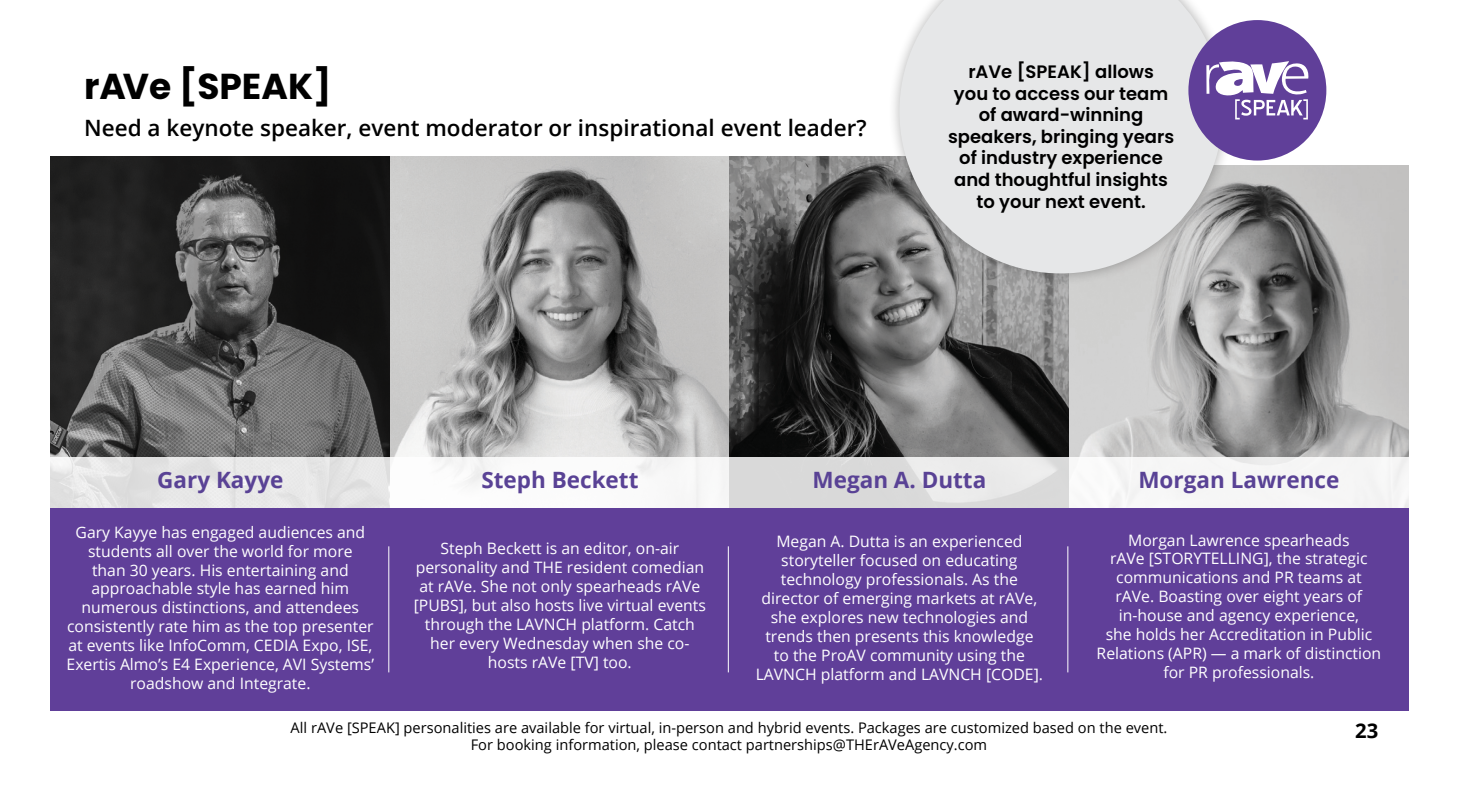
<style>
.page{position:relative;width:1458px;height:810px;background:#fff}
.page>*{position:absolute;margin:0;border:0;box-sizing:border-box;transform-origin:0 0}
.t1{font:700 36px "Poppins";color:#000}
.t2{font:600 22.5px "Open Sans";color:#000}
.t3{font:700 22.5px "Open Sans";color:#594295}
.t4{font:700 20.25px "Open Sans";color:#000}
.t5{font:600 18px/21.6px "Poppins";color:#000;text-align:center}
.t6{font:15.75px/18.9px "Open Sans";color:#fff;text-align:center}
.t7{font:14.62px/17.6px "Open Sans";color:#000;text-align:center}
</style>
<div class="page">
<img style="left:51px;top:157px;width:339px;height:300px">
<img style="left:390px;top:157px;width:340px;height:300px">
<img style="left:730px;top:157px;width:339px;height:300px">
<img style="left:1069px;top:166px;width:340px;height:291px">
<div style="left:51px;top:508px;width:1358px;height:203px;background:#603f99"></div>
<hr style="left:388px;top:546px;width:1px;height:126px;background:#fff">
<hr style="left:728px;top:546px;width:1px;height:126px;background:#fff">
<hr style="left:1067px;top:546px;width:1px;height:126px;background:#fff">
<svg style="left:51px;top:457px;width:1358px;height:51px"></svg>
<div style="left:888px;top:0;width:347px;height:286px;background:#000;opacity:.3"></div>
<svg style="left:899px;top:0;width:324px;height:273px;background:#dddedf"></svg>
<div style="left:1188px;top:20px;width:138px;height:141px;background:#603f99;border-radius:50%"></div>
<svg style="left:1206px;top:61px;width:103px;height:58px"></svg>
<h1 class="t1" style="left:84px;top:66px;width:249px">rAVe [SPEAK]</h1>
<h2 class="t2" style="left:84px;top:113px;width:784px">Need a keynote speaker, event moderator or inspirational event leader?</h2>
<p class="t5" style="left:948px;top:61px;width:228px">rAVe [SPEAK] allows<br>you to access our team of award-winning speakers, bringing years of industry experience and thoughtful insights to your next event.</p>
<h2 class="t3" style="left:157px;top:464px;width:128px">Gary Kayye</h2>
<h2 class="t3" style="left:481px;top:464px;width:159px">Steph Beckett</h2>
<h2 class="t3" style="left:813px;top:464px;width:175px">Megan A. Dutta</h2>
<h2 class="t3" style="left:1138px;top:464px;width:203px">Morgan Lawrence</h2>
<p class="t6" style="left:67px;top:522px;width:309px">Gary Kayye has engaged audiences and students all over the world for more<br>than 30 years. His entertaining and approachable style has earned him numerous distinctions, and attendees consistently rate him as the top presenter at events like InfoComm, CEDIA Expo, ISE, Exertis Almo’s E4 Experience, AVI Systems’ roadshow and Integrate.</p>
<p class="t6" style="left:414px;top:539px;width:294px">Steph Beckett is an editor, on-air personality and THE resident comedian at rAVe. She not only spearheads rAVe [PUBS], but also hosts live virtual events through the LAVNCH platform. Catch her every Wednesday when she co&shy;hosts rAVe [TV] too.</p>
<p class="t6" style="left:756px;top:532px;width:289px">Megan A. Dutta is an experienced storyteller focused on educating technology professionals. As the director of emerging markets at rAVe, she explores new technologies and trends then presents this knowledge<br>to the ProAV community using the LAVNCH platform and LAVNCH [CODE].</p>
<p class="t6" style="left:1097px;top:530px;width:286px">Morgan Lawrence spearheads<br>rAVe [STORYTELLING], the strategic communications and PR teams at rAVe. Boasting over eight years of in-house and agency experience,<br>she holds her Accreditation in Public<br>Relations (APR) — a mark of distinction for PR professionals.</p>
<p class="t7" style="left:291px;top:718px;width:878px">All rAVe [SPEAK] personalities are available for virtual, in-person and hybrid events. Packages are customized based on the event.<br>For booking information, please contact partnerships@THErAVeAgency.com</p>
<p class="t4" style="left:1355px;top:716px;width:25px">23</p>
</div>
